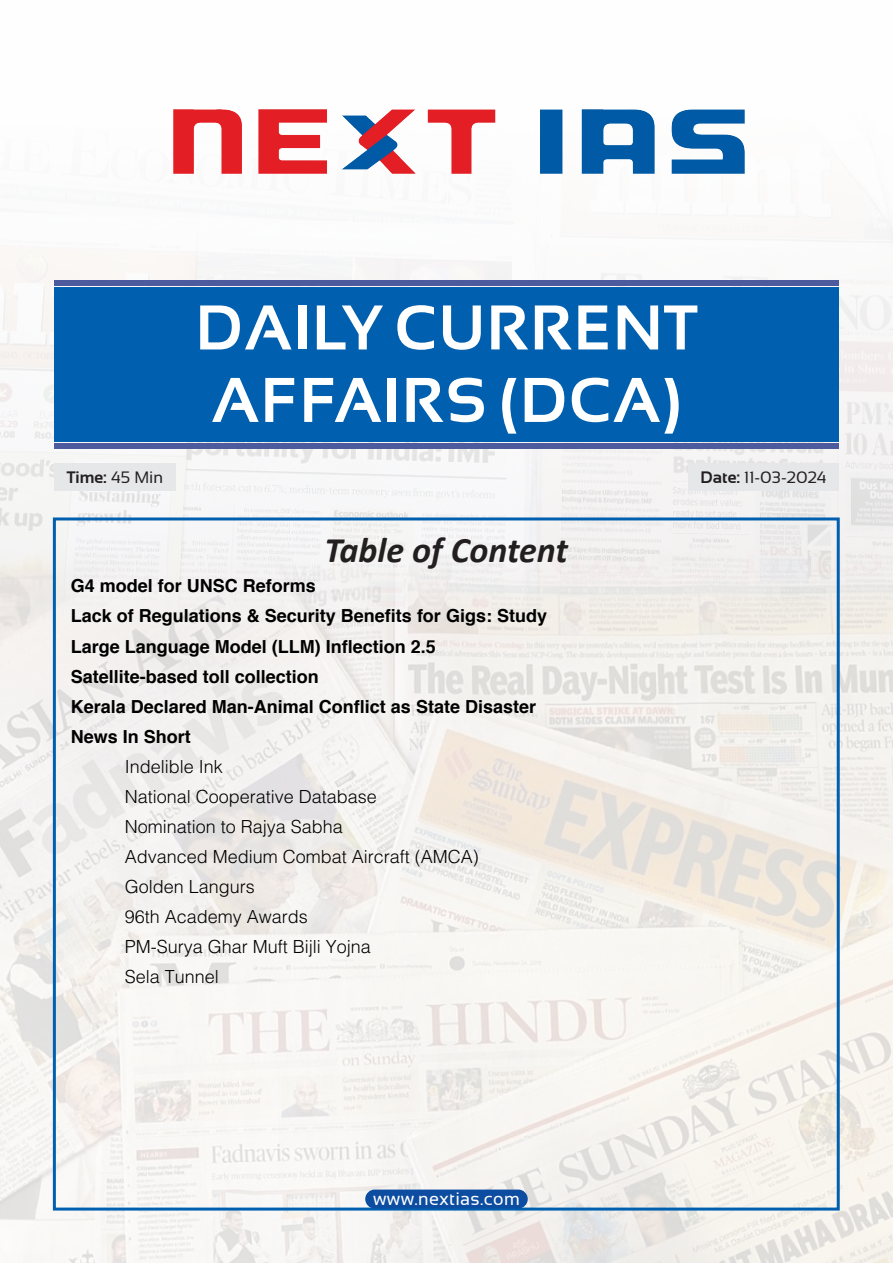
<style>
.page{position:relative;width:893px;height:1263px;background:#fff}
.page>*{position:absolute;margin:0;border:0;box-sizing:border-box;transform-origin:0 0}
.t1{font:700 63px/72.4px "Sansation";letter-spacing:.02em;color:#fff}
.body{font:italic 700 36px "Calibri";color:#231f20}
.body-2{font:700 18px "Helvetica";color:#000}
.body-3{font:300 18px "Helvetica";color:#000}
.t2{font:18px "Sansation";letter-spacing:.02em;color:#fff}
.t3{font:16.5px "Sansation";color:#231f20}
.t4{font:700 16.5px "Sansation";color:#231f20}
.s1{font-weight:400}
.s2{font-weight:700}
</style>
<div class="page">
<img style="left:0;top:109px;width:893px;height:425px">
<img style="left:0;top:534px;width:893px;height:729px">
<img style="left:174px;top:109px;width:570px;height:64px">
<div style="left:54px;top:287px;width:785px;height:154px;background:#0060af"></div>
<div style="left:54px;top:443px;width:785px;height:5px;background:#4d5a9e"></div>
<div style="left:54px;top:280px;width:785px;height:6px;background:#4d5a9e"></div>
<div style="left:53px;top:517px;width:787px;height:693px;border:3px solid #0060af"></div>
<div style="left:54px;top:463px;width:122px;height:27px;background:#e6e7e9"></div>
<div style="left:688px;top:463px;width:151px;height:27px;background:#e6e7e9"></div>
<div style="left:365px;top:1189px;width:163px;height:19px;background:#0d4da1;border-radius:9px"></div>
<p class="t1" style="left:196px;top:291px;width:503px">DAILY CURRENT<br>AFFAIRS (DCA)</p>
<p class="t4" style="left:67px;top:467px;width:98px">Time: <span class="s1">45 Min</span></p>
<p class="t3" style="left:700px;top:468px;width:128px"><span class="s2">Date:</span> 11-03-2024</p>
<p class="body" style="left:324px;top:525px;width:245px">Table of Content</p>
<p class="body-2" style="left:71px;top:572px;width:247px">G4 model for UNSC Reforms</p>
<p class="body-2" style="left:71px;top:602px;width:478px">Lack of Regulations &amp; Security Benefits for Gigs: Study</p>
<p class="body-2" style="left:71px;top:632px;width:367px">Large Language Model (LLM) Inflection 2.5</p>
<p class="body-2" style="left:71px;top:662px;width:250px">Satellite-based toll collection</p>
<p class="body-2" style="left:71px;top:692px;width:467px">Kerala Declared Man-Animal Conflict as State Disaster</p>
<p class="body-2" style="left:71px;top:722px;width:122px">News In Short</p>
<p class="body-3" style="left:125px;top:755px;width:100px">Indelible Ink</p>
<p class="body-3" style="left:125px;top:785px;width:254px">National Cooperative Database</p>
<p class="body-3" style="left:125px;top:815px;width:220px">Nomination to Rajya Sabha</p>
<p class="body-3" style="left:125px;top:845px;width:356px">Advanced Medium Combat Aircraft (AMCA)</p>
<p class="body-3" style="left:125px;top:875px;width:132px">Golden Langurs</p>
<p class="body-3" style="left:125px;top:905px;width:185px">96th Academy Awards</p>
<p class="body-3" style="left:125px;top:935px;width:248px">PM-Surya Ghar Muft Bijli Yojna</p>
<p class="body-3" style="left:125px;top:965px;width:96px">Sela Tunnel</p>
<p class="t2" style="left:373px;top:1188px;width:148px">www.nextias.com</p>
</div>
